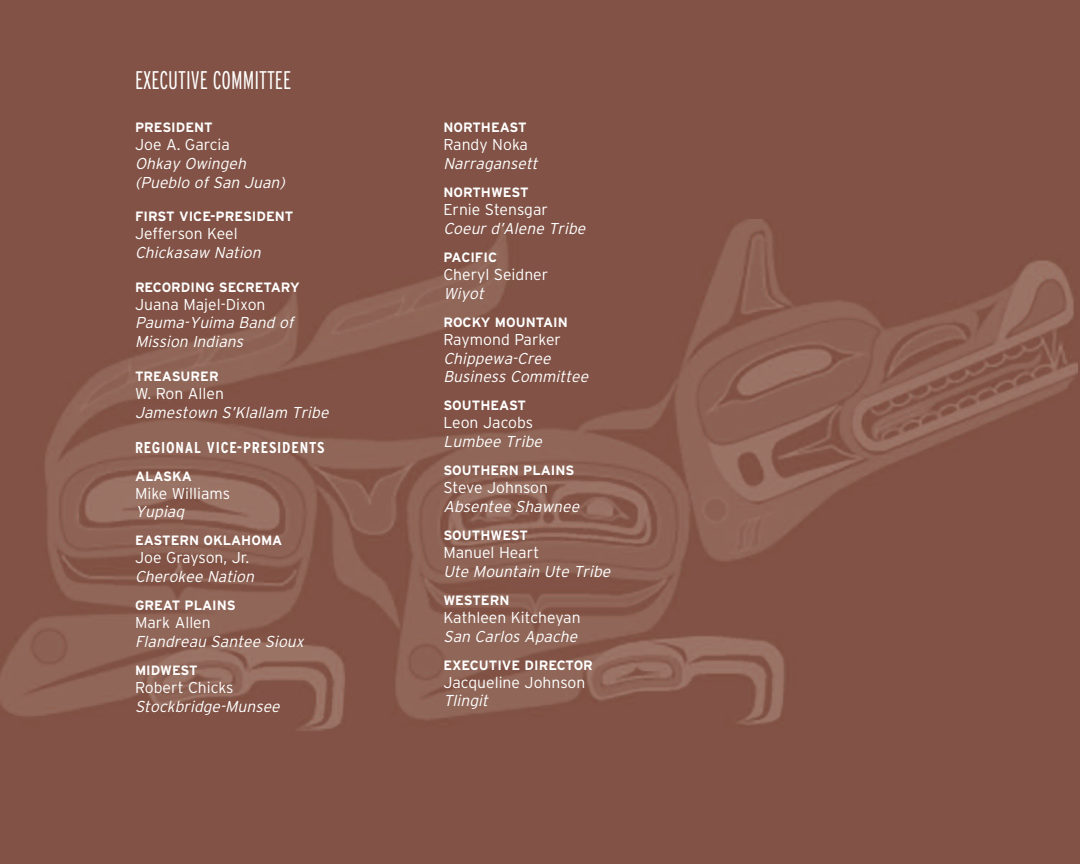
<style>
.page{position:relative;width:1080px;height:864px;background:#815245}
.page>*{position:absolute;margin:0;border:0;box-sizing:border-box;transform-origin:0 0}
.t1{font:300 extra-condensed 25.5px "Interstate";color:#fff}
.t2{font:italic 300 15.75px/18.9px "Interstate";color:#fff}
.t3{font:300 15.75px "Interstate";color:#fff}
.t4{font:700 condensed 15.75px "Interstate";letter-spacing:.055em;color:#fff}
.t5{font:700 13.5px "Interstate";color:#fff}
</style>
<div class="page">
<img style="left:0;top:220px;width:1078px;height:510px">
<h1 class="t1" style="left:135px;top:66px;width:158px">EXECUTIVE COMMITTEE</h1>
<p class="t5" style="left:135px;top:120px;width:79px">PRESIDENT</p>
<p class="t3" style="left:135px;top:136px;width:97px">Joe A. Garcia</p>
<p class="t2" style="left:135px;top:154px;width:154px">Ohkay Owingeh (Pueblo of San Juan)</p>
<p class="t5" style="left:135px;top:209px;width:160px">FIRST VICE-PRESIDENT</p>
<p class="t3" style="left:135px;top:225px;width:104px">Jefferson Keel</p>
<p class="t2" style="left:135px;top:243px;width:130px">Chickasaw Nation</p>
<p class="t5" style="left:135px;top:279px;width:166px">RECORDING SECRETARY</p>
<p class="t3" style="left:135px;top:295px;width:132px">Juana Majel-Dixon</p>
<p class="t2" style="left:135px;top:314px;width:163px">Pauma-Yuima Band of<br>Mission Indians</p>
<p class="t5" style="left:135px;top:368px;width:85px">TREASURER</p>
<p class="t3" style="left:135px;top:384px;width:90px">W. Ron Allen</p>
<p class="t2" style="left:135px;top:403px;width:198px">Jamestown S’Klallam Tribe</p>
<p class="t4" style="left:135px;top:438px;width:191px">REGIONAL VICE-PRESIDENTS</p>
<p class="t5" style="left:135px;top:468px;width:59px">ALASKA</p>
<p class="t3" style="left:135px;top:484px;width:97px">Mike Williams</p>
<p class="t2" style="left:135px;top:503px;width:53px">Yupiaq</p>
<p class="t5" style="left:135px;top:533px;width:149px">EASTERN OKLAHOMA</p>
<p class="t3" style="left:135px;top:549px;width:116px">Joe Grayson, Jr.</p>
<p class="t2" style="left:135px;top:567px;width:123px">Cherokee Nation</p>
<p class="t5" style="left:135px;top:598px;width:102px">GREAT PLAINS</p>
<p class="t3" style="left:135px;top:614px;width:77px">Mark Allen</p>
<p class="t2" style="left:135px;top:632px;width:173px">Flandreau Santee Sioux</p>
<p class="t5" style="left:135px;top:662px;width:64px">MIDWEST</p>
<p class="t3" style="left:135px;top:678px;width:100px">Robert Chicks</p>
<p class="t2" style="left:135px;top:697px;width:149px">Stockbridge-Munsee</p>
<p class="t5" style="left:443px;top:120px;width:85px">NORTHEAST</p>
<p class="t3" style="left:443px;top:136px;width:86px">Randy Noka</p>
<p class="t2" style="left:443px;top:154px;width:98px">Narragansett</p>
<p class="t5" style="left:443px;top:185px;width:87px">NORTHWEST</p>
<p class="t3" style="left:443px;top:200px;width:106px">Ernie Stensgar</p>
<p class="t2" style="left:443px;top:219px;width:146px">Coeur d’Alene Tribe</p>
<p class="t5" style="left:443px;top:249px;width:55px">PACIFIC</p>
<p class="t3" style="left:443px;top:265px;width:106px">Cheryl Seidner</p>
<p class="t2" style="left:443px;top:284px;width:45px">Wiyot</p>
<p class="t5" style="left:443px;top:314px;width:126px">ROCKY MOUNTAIN</p>
<p class="t3" style="left:443px;top:330px;width:119px">Raymond Parker</p>
<p class="t2" style="left:443px;top:349px;width:149px">Chippewa-Cree<br>Business Committee</p>
<p class="t5" style="left:443px;top:398px;width:84px">SOUTHEAST</p>
<p class="t3" style="left:443px;top:414px;width:91px">Leon Jacobs</p>
<p class="t2" style="left:443px;top:432px;width:103px">Lumbee Tribe</p>
<p class="t5" style="left:443px;top:463px;width:133px">SOUTHERN PLAINS</p>
<p class="t3" style="left:443px;top:479px;width:106px">Steve Johnson</p>
<p class="t2" style="left:443px;top:497px;width:140px">Absentee Shawnee</p>
<p class="t5" style="left:443px;top:527px;width:86px">SOUTHWEST</p>
<p class="t3" style="left:443px;top:543px;width:97px">Manuel Heart</p>
<p class="t2" style="left:443px;top:562px;width:171px">Ute Mountain Ute Tribe</p>
<p class="t5" style="left:443px;top:592px;width:68px">WESTERN</p>
<p class="t3" style="left:443px;top:608px;width:139px">Kathleen Kitcheyan</p>
<p class="t2" style="left:443px;top:627px;width:138px">San Carlos Apache</p>
<p class="t5" style="left:443px;top:657px;width:151px">EXECUTIVE DIRECTOR</p>
<p class="t3" style="left:443px;top:673px;width:144px">Jacqueline Johnson</p>
<p class="t2" style="left:443px;top:692px;width:49px">Tlingit</p>
</div>
